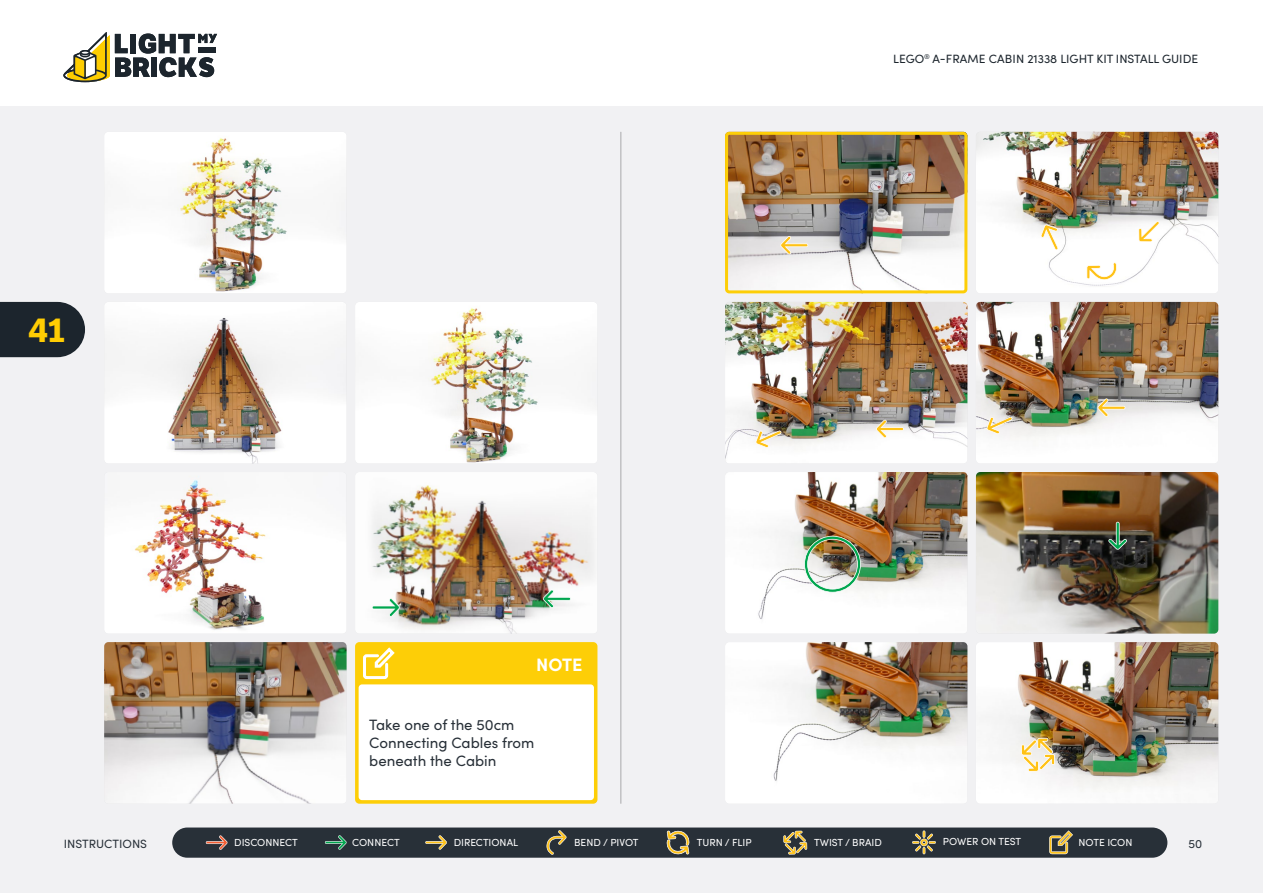
<style>
.page{position:relative;width:1263px;height:893px;background:#fff}
.page>*{position:absolute;margin:0;border:0;box-sizing:border-box;transform-origin:0 0}
.t1{font:700 33px "LFT Etica";color:#ffcd03}
.t2{font:700 18px "Sofia Pro";color:#fff}
.t3{font:15px/18px "Sofia Pro";color:#283038}
.t4{font:12px "Sofia Pro";color:#1c252d}
.t5{font:12px "Sofia Pro";color:#283038}
.t6{font:10.2px "Sofia Pro";color:#fff}
</style>
<div class="page">
<div style="left:0;top:106px;width:1263px;height:787px;background:#f1f1f3"></div>
<hr style="left:621px;top:132px;width:1px;height:672px;background:#000">
<div style="left:172px;top:827px;width:995px;height:31px;background:#283038;border-radius:15px"></div>
<svg style="left:783px;top:831px;width:24px;height:23px"></svg>
<svg style="left:206px;top:835px;width:22px;height:15px"></svg>
<svg style="left:325px;top:835px;width:22px;height:15px"></svg>
<svg style="left:425px;top:835px;width:22px;height:15px"></svg>
<svg style="left:546px;top:830px;width:21px;height:25px"></svg>
<svg style="left:1049px;top:830px;width:24px;height:24px"></svg>
<svg style="left:912px;top:830px;width:24px;height:24px"></svg>
<svg style="left:666px;top:830px;width:24px;height:25px"></svg>
<svg style="left:63px;top:32px;width:154px;height:50px"></svg>
<svg style="left:0;top:302px;width:85px;height:55px;background:#2a333a"></svg>
<img style="left:976px;top:132px;width:242px;height:161px">
<img style="left:105px;top:132px;width:241px;height:161px">
<img style="left:976px;top:302px;width:242px;height:161px">
<img style="left:356px;top:472px;width:241px;height:162px">
<img style="left:976px;top:472px;width:242px;height:162px">
<img style="left:976px;top:642px;width:242px;height:161px">
<img style="left:725px;top:472px;width:242px;height:161px">
<img style="left:105px;top:302px;width:241px;height:161px">
<img style="left:725px;top:302px;width:242px;height:161px">
<img style="left:104px;top:642px;width:243px;height:162px">
<img style="left:725px;top:642px;width:242px;height:161px">
<svg style="left:1021px;top:738px;width:34px;height:34px"></svg>
<svg style="left:1108px;top:522px;width:19px;height:28px"></svg>
<svg style="left:876px;top:420px;width:28px;height:18px"></svg>
<svg style="left:1086px;top:262px;width:33px;height:18px"></svg>
<img style="left:804px;top:536px;width:57px;height:57px">
<img style="left:355px;top:302px;width:242px;height:161px">
<img style="left:105px;top:480px;width:241px;height:153px">
<img style="left:729px;top:136px;width:238px;height:157px">
<div style="left:725px;top:132px;width:242px;height:161px;border:3px solid #fdce07;border-radius:3px"></div>
<div style="left:355px;top:642px;width:242px;height:162px;background:#fdce07;border-radius:4px"></div>
<div style="left:359px;top:684px;width:235px;height:116px;background:#fff;border-radius:3px"></div>
<svg style="left:363px;top:647px;width:32px;height:33px"></svg>
<svg style="left:372px;top:598px;width:28px;height:19px"></svg>
<svg style="left:543px;top:590px;width:28px;height:18px"></svg>
<svg style="left:780px;top:236px;width:28px;height:18px"></svg>
<svg style="left:1138px;top:221px;width:22px;height:21px"></svg>
<svg style="left:1041px;top:224px;width:17px;height:26px"></svg>
<svg style="left:755px;top:430px;width:27px;height:18px"></svg>
<svg style="left:1097px;top:398px;width:28px;height:19px"></svg>
<svg style="left:986px;top:416px;width:27px;height:18px"></svg>
<h1 class="t1" style="left:28px;top:310px;width:39px">41</h1>
<h2 class="t2" style="left:536px;top:651px;width:48px">NOTE</h2>
<h3 class="t3" style="left:369px;top:715px;width:167px">Take one of the 50cm<br>Connecting Cables from beneath the Cabin</h3>
<p class="t4" style="left:893px;top:50px;width:306px">LEGO<sup>®</sup> A-FRAME CABIN 21338 LIGHT KIT INSTALL GUIDE</p>
<p class="t5" style="left:64px;top:835px;width:85px">INSTRUCTIONS</p>
<p class="t6" style="left:234px;top:835px;width:65px">DISCONNECT</p>
<p class="t6" style="left:352px;top:835px;width:49px">CONNECT</p>
<p class="t6" style="left:454px;top:835px;width:66px">DIRECTIONAL</p>
<p class="t6" style="left:574px;top:835px;width:66px">BEND / PIVOT</p>
<p class="t6" style="left:697px;top:835px;width:56px">TURN / FLIP</p>
<p class="t6" style="left:814px;top:835px;width:69px">TWIST / BRAID</p>
<p class="t6" style="left:943px;top:834px;width:80px">POWER ON TEST</p>
<p class="t6" style="left:1078px;top:835px;width:55px">NOTE ICON</p>
<p class="t5" style="left:1189px;top:835px;width:15px">50</p>
</div>
